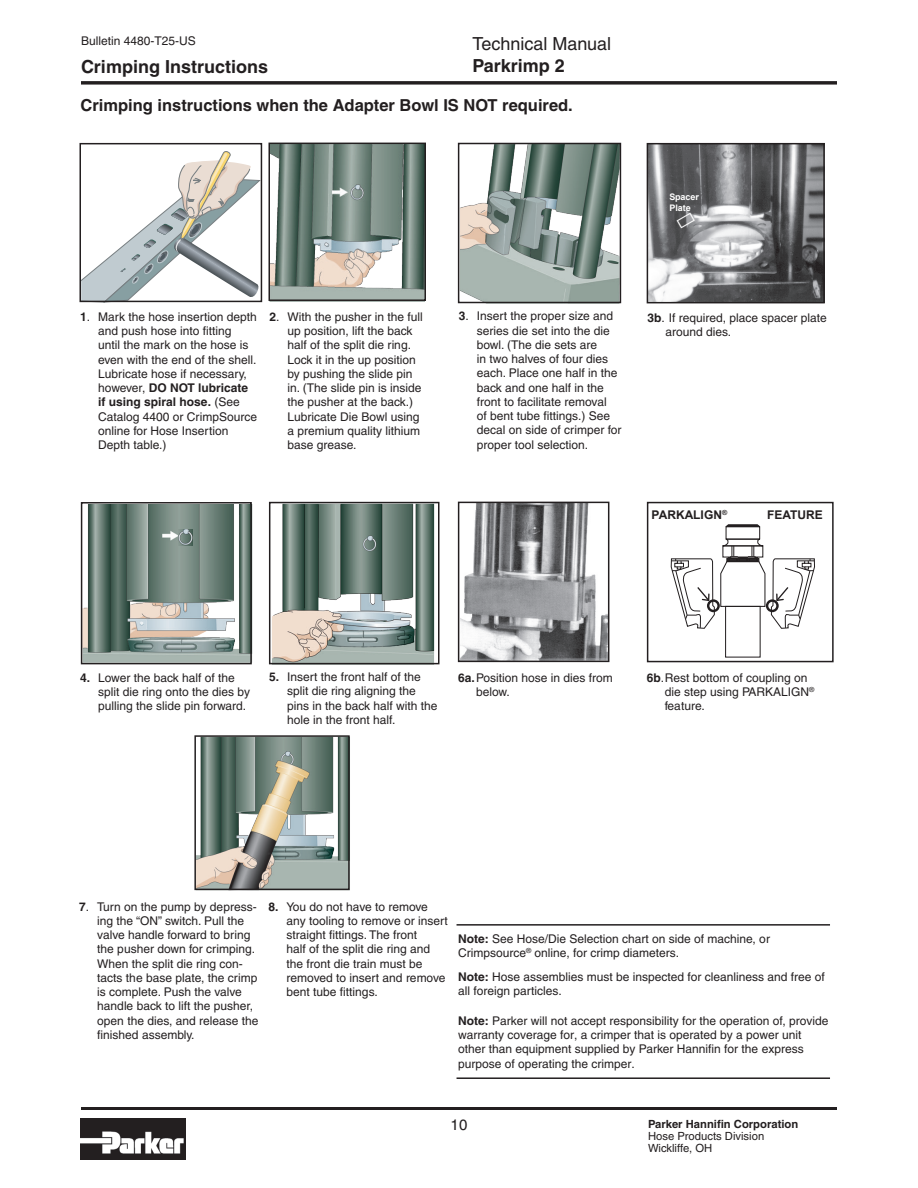
<style>
.page{position:relative;width:918px;height:1188px;background:#fff}
.page>*{position:absolute;margin:0;border:0;box-sizing:border-box;transform-origin:0 0}
.t1{font:700 18px "Helvetica";color:#231f20}
.t2{font:18px "Helvetica";color:#231f20}
.t3{font:700 16.5px "Helvetica";color:#231f20}
.t4{font:15px "Helvetica";color:#231f20}
.t5{font:12px/14.2px "Helvetica";color:#231f20}
.t6{font:700 12px "Arial";color:#231f20}
.t7{font:11.25px/12px "Helvetica";color:#231f20}
.t8{font:700 11.25px "Helvetica";color:#231f20}
.t9{font:700 9.75px "Helvetica";color:#231f20}
.t10{font:700 9px/10.5px "Arial";letter-spacing:-.01em;color:#fff}
.s1{font-weight:700}
</style>
<div class="page">
<hr style="left:81px;top:1107px;width:756px;height:3px;background:#231f20">
<hr style="left:81px;top:81px;width:756px;height:3px;background:#231f20">
<img style="left:80px;top:1119px;width:106px;height:40px">
<img style="left:269px;top:501px;width:168px;height:164px">
<img style="left:457px;top:142px;width:165px;height:161px">
<img style="left:268px;top:142px;width:157px;height:156px">
<svg style="left:81px;top:151px;width:180px;height:152px"></svg>
<div style="left:458px;top:143px;width:163px;height:160px;border:2px solid #231f20"></div>
<div style="left:268px;top:143px;width:158px;height:158px;border:2px solid #231f20"></div>
<img style="left:650px;top:146px;width:172px;height:154px">
<div style="left:647px;top:143px;width:178px;height:160px;border:2px solid #231f20"></div>
<div style="left:269px;top:502px;width:171px;height:162px;border:2px solid #231f20"></div>
<img style="left:460px;top:505px;width:148px;height:158px">
<div style="left:458px;top:502px;width:151px;height:160px;border:2px solid #231f20"></div>
<div style="left:647px;top:502px;width:187px;height:160px;border:2px solid #231f20"></div>
<div style="left:80px;top:143px;width:182px;height:159px;border:2px solid #231f20"></div>
<img style="left:194px;top:738px;width:156px;height:153px">
<img style="left:80px;top:505px;width:173px;height:160px">
<div style="left:81px;top:502px;width:171px;height:162px;border:2px solid #231f20"></div>
<img style="left:179px;top:529px;width:14px;height:17px">
<div style="left:726px;top:526px;width:34px;height:14px;border:1px solid #231f20"></div>
<svg style="left:725px;top:524px;width:36px;height:3px"></svg>
<svg style="left:670px;top:538px;width:145px;height:96px"></svg>
<div style="left:194px;top:735px;width:156px;height:155px;border:2px solid #231f20"></div>
<hr style="left:457px;top:924px;width:373px;height:2px;background:#231f20">
<hr style="left:457px;top:1077px;width:373px;height:2px;background:#231f20">
<svg style="left:677px;top:213px;width:18px;height:15px"></svg>
<p class="t5" style="left:81px;top:34px;width:116px">Bulletin 4480-T25-US</p>
<h1 class="t1" style="left:81px;top:55px;width:189px">Crimping Instructions</h1>
<h2 class="t3" style="left:81px;top:95px;width:494px">Crimping instructions when the Adapter Bowl IS NOT required.</h2>
<h1 class="t2" style="left:472px;top:33px;width:140px">Technical Manual</h1>
<h1 class="t1" style="left:472px;top:55px;width:94px">Parkrimp 2</h1>
<p class="t10" style="left:669px;top:192px;width:31px">Spacer<br>Plate</p>
<p class="t5" style="left:98px;top:310px;width:160px;text-indent:-18px"><span class="s1">1</span>. Mark the hose insertion depth and push hose into fitting<br>until the mark on the hose is even with the end of the shell.<br>Lubricate hose if necessary, however, <span class="s1">DO NOT lubricate if using spiral hose.</span> (See<br>Catalog 4400 or CrimpSource online for Hose Insertion<br>Depth table.)</p>
<p class="t5" style="left:287px;top:309px;width:137px;text-indent:-18px"><span class="s1">2</span>. With the pusher in the full up position, lift the back half of the split die ring.<br>Lock it in the up position by pushing the slide pin in. (The slide pin is inside the pusher at the back.)<br>Lubricate Die Bowl using a premium quality lithium base grease.</p>
<p class="t5" style="left:477px;top:309px;width:146px;text-indent:-18px"><span class="s1">3</span>. Insert the proper size and series die set into the die bowl. (The die sets are<br>in two halves of four dies each. Place one half in the back and one half in the front to facilitate removal<br>of bent tube fittings.) See decal on side of crimper for proper tool selection.</p>
<p class="t5" style="left:665px;top:310px;width:163px;text-indent:-18px"><span class="s1">3b</span>. If required, place spacer plate around dies.</p>
<p class="t6" style="left:652px;top:506px;width:77px">PARKALIGN<sup>®</sup></p>
<p class="t6" style="left:767px;top:506px;width:57px">FEATURE</p>
<p class="t9" style="left:706px;top:512px;width:76px">Parkrimp Series</p>
<p class="t5" style="left:98px;top:671px;width:154px;text-indent:-18px"><span class="s1">4.</span> Lower the back half of the split die ring onto the dies by pulling the slide pin forward.</p>
<p class="t5" style="left:287px;top:670px;width:152px;text-indent:-18px"><span class="s1">5.</span> Insert the front half of the split die ring aligning the pins in the back half with the hole in the front half.</p>
<p class="t5" style="left:476px;top:671px;width:138px;text-indent:-18px"><span class="s1">6a.</span>Position hose in dies from below.</p>
<p class="t5" style="left:665px;top:671px;width:151px;text-indent:-18px"><span class="s1">6b</span>.Rest bottom of coupling on die step using PARKALIGN<sup>® </sup>feature.</p>
<p class="t5" style="left:97px;top:899px;width:163px;text-indent:-18px"><span class="s1">7</span>. Turn on the pump by depress&shy;ing the “ON” switch. Pull the valve handle forward to bring the pusher down for crimping.<br>When the split die ring con&shy;tacts the base plate, the crimp is complete. Push the valve handle back to lift the pusher, open the dies, and release the finished assembly.</p>
<p class="t5" style="left:287px;top:899px;width:163px;text-indent:-18px"><span class="s1">8.</span> You do not have to remove any tooling to remove or insert straight fittings. The front<br>half of the split die ring and the front die train must be removed to insert and remove bent tube fittings.</p>
<p class="t5" style="left:458px;top:932px;width:313px"><span class="s1">Note:</span> See Hose/Die Selection chart on side of machine, or<br>Crimpsource<sup>®</sup> online, for crimp diameters.</p>
<p class="t5" style="left:458px;top:969px;width:368px"><span class="s1">Note:</span> Hose assemblies must be inspected for cleanliness and free of all foreign particles.</p>
<p class="t5" style="left:458px;top:1013px;width:372px"><span class="s1">Note:</span> Parker will not accept responsibility for the operation of, provide warranty coverage for, a crimper that is operated by a power unit other than equipment supplied by Parker Hannifin for the express purpose of operating the crimper.</p>
<p class="t4" style="left:451px;top:1117px;width:18px">10</p>
<p class="t8" style="left:648px;top:1117px;width:152px">Parker Hannifin Corporation</p>
<p class="t7" style="left:648px;top:1130px;width:118px">Hose Products Division<br>Wickliffe, OH</p>
</div>
